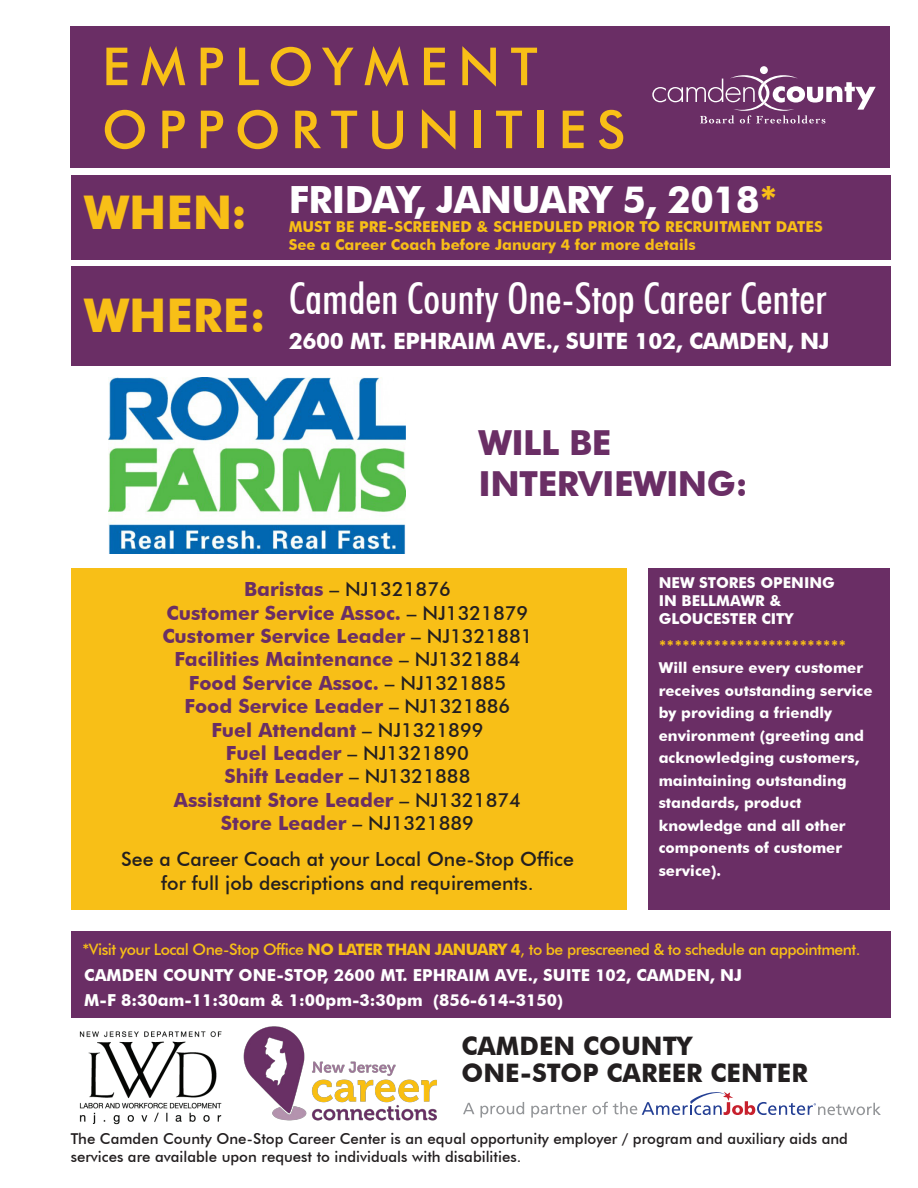
<style>
.page{position:relative;width:918px;height:1188px;background:#fff}
.page>*{position:absolute;margin:0;border:0;box-sizing:border-box;transform-origin:0 0}
.t1{font:500 52.5px/63px "Futura BT";letter-spacing:.2em;color:#f8bf17}
.t2{font:700 46.5px "Futura BT";color:#f8bf17}
.t3{font:500 condensed 43.5px "Futura BT";color:#fff}
.t4{font:700 37.5px "Futura BT";letter-spacing:-.015em;color:#fff}
.t5{font:700 34.5px/41.4px "Futura BT";letter-spacing:-.015em;color:#6a2e65}
.t6{font:700 25.5px/27px "Futura BT";color:#231f20}
.t7{font:700 22.5px "Futura BT";letter-spacing:-.015em;color:#fff}
.t8{font:700 19.5px/23.4px "Futura BT";color:#6a2e65;text-align:center}
.t9{font:500 19.5px/23.4px "Futura BT";color:#231f20;text-align:center}
.t10{font:700 16.5px/25.5px "Futura BT";color:#fff}
.t11{font:500 15.75px "Futura BT";letter-spacing:-.035em;color:#f8bf17}
.t12{font:700 15px/22.5px "Futura BT";color:#fff}
.t13{font:500 15px/18px "Futura BT";color:#231f20}
.t14{font:700 15px/18px "Futura BT";color:#f8bf17}
.s1{color:#f8bf17}
.s2{font-weight:700;font-stretch:normal;font-size:46.5px;color:#f8bf17}
.s3{font-weight:500;color:#231f20}
.s4{font-weight:700}
</style>
<div class="page">
<img style="left:79px;top:1031px;width:143px;height:94px">
<div style="left:71px;top:27px;width:819px;height:141px;background:#6a2e65"></div>
<div style="left:760px;top:66px;width:8px;height:8px;background:#fff;border-radius:50%"></div>
<svg style="left:652px;top:75px;width:224px;height:48px"></svg>
<div style="left:71px;top:175px;width:819px;height:85px;background:#6a2e65"></div>
<div style="left:71px;top:267px;width:819px;height:99px;background:#6a2e65"></div>
<div style="left:71px;top:931px;width:819px;height:87px;background:#6a2e65"></div>
<img style="left:243px;top:1026px;width:194px;height:95px">
<div style="left:71px;top:568px;width:555px;height:342px;background:#f8bf17"></div>
<svg style="left:463px;top:1103px;width:11px;height:11px"></svg>
<svg style="left:480px;top:1102px;width:44px;height:16px"></svg>
<svg style="left:531px;top:1103px;width:56px;height:15px"></svg>
<svg style="left:593px;top:1092px;width:288px;height:23px"></svg>
<div style="left:648px;top:568px;width:242px;height:342px;background:#6a2e65"></div>
<img style="left:108px;top:377px;width:297px;height:176px">
<h1 class="t1" style="left:102px;top:35px;width:525px">EMPLOYMENT<br>OPPORTUNITIES</h1>
<h2 class="t2" style="left:84px;top:185px;width:165px">WHEN:</h2>
<h3 class="t4" style="left:289px;top:177px;width:491px">FRIDAY, JANUARY 5, 2018<span class="s1">*</span></h3>
<p class="t14" style="left:289px;top:218px;width:536px">MUST BE PRE-SCREENED &amp; SCHEDULED PRIOR TO RECRUITMENT DATES<br>See a Career Coach before January 4 for more details</p>
<h3 class="t3" style="left:84px;top:272px;width:744px"><span class="s2">WHERE:</span> Camden County One-Stop Career Center</h3>
<p class="t7" style="left:289px;top:327px;width:542px">2600 MT. EPHRAIM AVE., SUITE 102, CAMDEN, NJ</p>
<h3 class="t5" style="left:478px;top:422px;width:271px">WILL BE<br>INTERVIEWING:</h3>
<p class="t8" style="left:162px;top:577px;width:372px">Baristas <span class="s3">– NJ1321876<br></span>Customer Service Assoc. <span class="s3">– NJ1321879<br></span>Customer Service Leader <span class="s3">– NJ1321881<br></span>Facilities Maintenance <span class="s3">– NJ1321884<br></span>Food Service Assoc. <span class="s3">– NJ1321885<br></span>Food Service Leader <span class="s3">– NJ1321886<br></span>Fuel Attendant <span class="s3">– NJ1321899<br></span>Fuel Leader <span class="s3">– NJ1321890<br></span>Shift Leader <span class="s3">– NJ1321888<br></span>Assistant Store Leader <span class="s3">– NJ1321874<br></span>Store Leader <span class="s3">– NJ1321889</span></p>
<p class="t9" style="left:121px;top:847px;width:454px">See a Career Coach at your Local One-Stop Office for full job descriptions and requirements.</p>
<p class="t12" style="left:659px;top:573px;width:178px;line-height:18px">NEW STORES OPENING<br>IN BELLMAWR &amp;<br>GLOUCESTER CITY</p>
<p class="t14" style="left:659px;top:636px;width:189px">************************</p>
<p class="t12" style="left:659px;top:657px;width:215px">Will ensure every customer receives outstanding service by providing a friendly environment (greeting and acknowledging customers, maintaining outstanding standards, product knowledge and all other components of customer service).</p>
<p class="t11" style="left:82px;top:940px;width:780px">*Visit your Local One-Stop Office <span class="s4">NO LATER THAN JANUARY 4</span>, to be prescreened &amp; to schedule an appointment.</p>
<p class="t10" style="left:84px;top:962px;width:659px">CAMDEN COUNTY ONE-STOP, 2600 MT. EPHRAIM AVE., SUITE 102, CAMDEN, NJ<br>M-F 8:30am-11:30am &amp; 1:00pm-3:30pm (856-614-3150)</p>
<h3 class="t6" style="left:462px;top:1032px;width:348px">CAMDEN COUNTY<br>ONE-STOP CAREER CENTER</h3>
<p class="t13" style="left:71px;top:1130px;width:779px">The Camden County One-Stop Career Center is an equal opportunity employer / program and auxiliary aids and services are available upon request to individuals with disabilities.</p>
</div>
